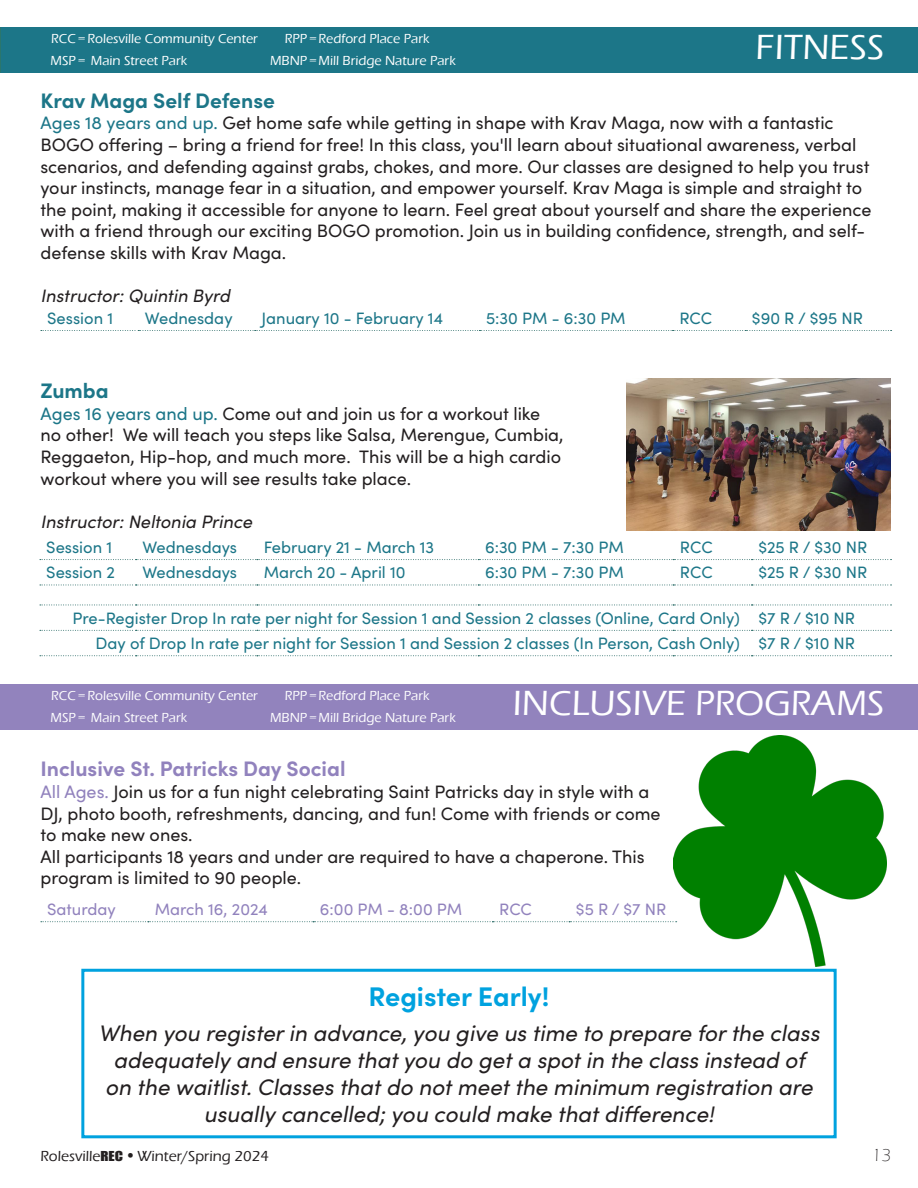
<style>
.page{position:relative;width:918px;height:1188px;background:#fff}
.page>*{position:absolute;margin:0;border:0;box-sizing:border-box;transform-origin:0 0}
.t1{font:500 36px "Eras ITC";color:#fff}
.t2{font:700 27px "Sofia Pro";color:#00a2df}
.t3{font:italic 22.5px/27px "Sofia Pro";color:#231f20;text-align:center}
.Class_Descriptions{font:700 21px "Sofia Pro";letter-spacing:-.01em;color:#9182bd}
.Class_Descriptions-2{font:700 21px "Sofia Pro";letter-spacing:-.005em;color:#1c7688}
.Class_Descriptions-3{font:18px/21.6px "Sofia Pro";color:#231f20}
.Class_Descriptions-4{font:italic 18px "Sofia Pro";color:#231f20}
.t4{font:300 18px "Eras ITC";color:#231f20}
.t5{font:16.5px "Sofia Pro";color:#1c7688}
.t6{font:16.5px "Sofia Pro";color:#9182bd}
.t7{font:500 15px "Eras ITC";color:#231f20}
.t8{font:500 13.5px "Eras ITC";color:#fff}
.s1{color:#1c7688}
.s2{color:#9182bd}
.s3{font-family:"Impact";font-weight:400;font-size:12.6px}
.s4{font-family:"Calibri";font-weight:400}
</style>
<div class="page">
<div style="left:0;top:27px;width:918px;height:45px;background:#1c7688"></div>
<div style="left:0;top:684px;width:918px;height:45px;background:#9283bd"></div>
<img style="left:626px;top:379px;width:265px;height:152px">
<svg style="left:41px;top:330px;width:851px;height:1px"></svg>
<svg style="left:40px;top:559px;width:852px;height:1px"></svg>
<svg style="left:40px;top:585px;width:852px;height:1px"></svg>
<svg style="left:40px;top:605px;width:852px;height:1px"></svg>
<svg style="left:40px;top:630px;width:852px;height:1px"></svg>
<svg style="left:40px;top:655px;width:852px;height:1px"></svg>
<div style="left:81px;top:969px;width:756px;height:169px;border:3px solid #00a2df"></div>
<svg style="left:41px;top:921px;width:633px;height:1px"></svg>
<img style="left:674px;top:735px;width:213px;height:231px">
<p class="t8" style="left:51px;top:30px;width:208px">RCC=Rolesville Community Center</p>
<p class="t8" style="left:285px;top:30px;width:146px">RPP=Redford Place Park</p>
<p class="t8" style="left:51px;top:53px;width:138px">MSP= Main Street Park</p>
<p class="t8" style="left:270px;top:53px;width:187px">MBNP=Mill Bridge Nature Park</p>
<p class="Class_Descriptions-2" style="left:40px;top:84px;width:236px">Krav Maga Self Defense</p>
<p class="Class_Descriptions-3" style="left:40px;top:111px;width:833px"><span class="s1">Ages 18 years and up.</span> Get home safe while getting in shape with Krav Maga, now with a fantastic BOGO offering – bring a friend for free! In this class, you'll learn about situational awareness, verbal scenarios, and defending against grabs, chokes, and more. Our classes are designed to help you trust your instincts, manage fear in a situation, and empower yourself. Krav Maga is simple and straight to the point, making it accessible for anyone to learn. Feel great about yourself and share the experience with a friend through our exciting BOGO promotion. Join us in building confidence, strength, and self&shy;defense skills with Krav Maga.</p>
<p class="Class_Descriptions-4" style="left:40px;top:283px;width:191px">Instructor: Quintin Byrd</p>
<p class="t5" style="left:47px;top:306px;width:67px">Session 1</p>
<p class="t5" style="left:145px;top:306px;width:89px">Wednesday</p>
<p class="t5" style="left:262px;top:306px;width:183px">January 10 - February 14</p>
<p class="t5" style="left:486px;top:306px;width:141px">5:30 PM - 6:30 PM</p>
<p class="t5" style="left:679px;top:306px;width:34px">RCC</p>
<p class="t5" style="left:752px;top:306px;width:113px">$90 R / $95 NR</p>
<p class="t1" style="left:756px;top:27px;width:130px">FITNESS</p>
<p class="Class_Descriptions-2" style="left:40px;top:375px;width:70px">Zumba</p>
<p class="Class_Descriptions-3" style="left:40px;top:402px;width:525px"><span class="s1">Ages 16 years and up.</span> Come out and join us for a workout like no other! We will teach you steps like Salsa, Merengue, Cumbia, Reggaeton, Hip-hop, and much more. This will be a high cardio workout where you will see results take place.</p>
<p class="Class_Descriptions-4" style="left:40px;top:508px;width:213px">Instructor: Neltonia Prince</p>
<p class="t5" style="left:46px;top:535px;width:67px">Session 1</p>
<p class="t5" style="left:142px;top:535px;width:96px">Wednesdays</p>
<p class="t5" style="left:264px;top:535px;width:172px">February 21 - March 13</p>
<p class="t5" style="left:485px;top:535px;width:140px">6:30 PM - 7:30 PM</p>
<p class="t5" style="left:680px;top:535px;width:34px">RCC</p>
<p class="t5" style="left:758px;top:535px;width:110px">$25 R / $30 NR</p>
<p class="t5" style="left:46px;top:560px;width:70px">Session 2</p>
<p class="t5" style="left:142px;top:560px;width:96px">Wednesdays</p>
<p class="t5" style="left:264px;top:560px;width:143px">March 20 - April 10</p>
<p class="t5" style="left:485px;top:560px;width:140px">6:30 PM - 7:30 PM</p>
<p class="t5" style="left:680px;top:560px;width:34px">RCC</p>
<p class="t5" style="left:758px;top:560px;width:110px">$25 R / $30 NR</p>
<p class="t5" style="left:72px;top:606px;width:669px">Pre-Register Drop In rate per night for Session 1 and Session 2 classes (Online, Card Only)</p>
<p class="t5" style="left:758px;top:606px;width:98px">$7 R / $10 NR</p>
<p class="t5" style="left:96px;top:631px;width:646px">Day of Drop In rate per night for Session 1 and Session 2 classes (In Person, Cash Only)</p>
<p class="t5" style="left:758px;top:631px;width:98px">$7 R / $10 NR</p>
<p class="t8" style="left:51px;top:687px;width:208px">RCC=Rolesville Community Center</p>
<p class="t8" style="left:285px;top:687px;width:146px">RPP=Redford Place Park</p>
<p class="t8" style="left:51px;top:710px;width:138px">MSP= Main Street Park</p>
<p class="t8" style="left:270px;top:710px;width:187px">MBNP=Mill Bridge Nature Park</p>
<p class="Class_Descriptions" style="left:40px;top:753px;width:307px">Inclusive St. Patricks Day Social</p>
<p class="Class_Descriptions-3" style="left:40px;top:780px;width:622px"><span class="s2">All Ages.</span> Join us for a fun night celebrating Saint Patricks day in style with a<br>DJ, photo booth, refreshments, dancing, and fun! Come with friends or come to make new ones.</p>
<p class="Class_Descriptions-3" style="left:40px;top:845px;width:606px">All participants 18 years and under are required to have a chaperone. This program is limited to 90 people.</p>
<p class="t6" style="left:47px;top:897px;width:70px">Saturday</p>
<p class="t6" style="left:155px;top:897px;width:115px">March 16, 2024</p>
<p class="t6" style="left:320px;top:897px;width:144px">6:00 PM - 8:00 PM</p>
<p class="t6" style="left:499px;top:897px;width:34px">RCC</p>
<p class="t6" style="left:576px;top:897px;width:92px">$5 R / $7 NR</p>
<p class="t1" style="left:513px;top:683px;width:373px">INCLUSIVE PROGRAMS</p>
<p class="t2" style="left:369px;top:976px;width:182px">Register Early!</p>
<p class="t3" style="left:98px;top:1018px;width:723px">When you register in advance, you give us time to prepare for the class adequately and ensure that you do get a spot in the class instead of on the waitlist. Classes that do not meet the minimum registration are usually cancelled; you could make that difference!</p>
<p class="t7" style="left:40px;top:1148px;width:230px">Rolesville<span class="s3">REC</span> <span class="s4">•</span> Winter/Spring 2024</p>
<p class="t4" style="left:872px;top:1145px;width:21px">13</p>
</div>
